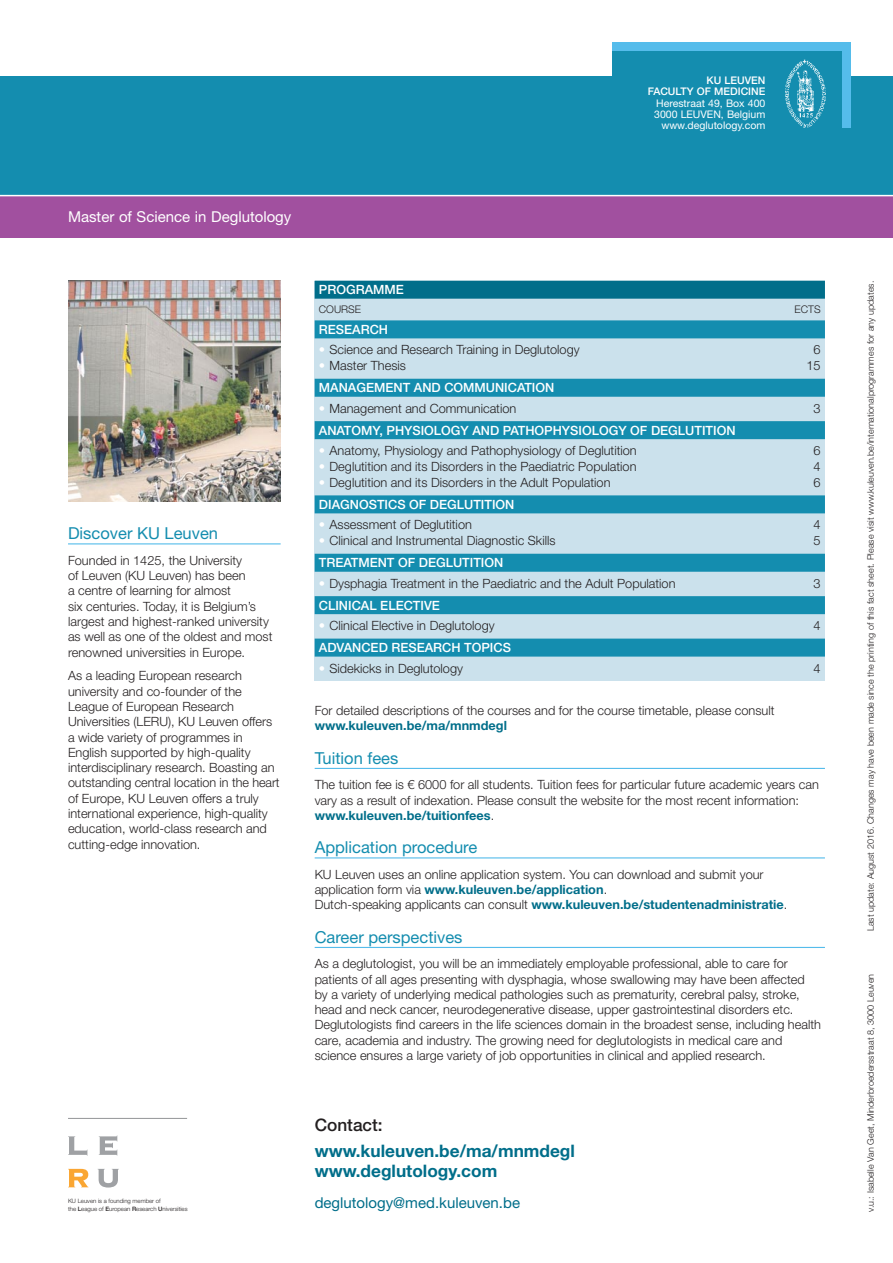
<style>
.page{position:relative;width:893px;height:1263px;background:#fff}
.page>*{position:absolute;margin:0;border:0;box-sizing:border-box;transform-origin:0 0}
.t1{font:700 17.25px/20.7px "Helvetica Neue LT Std";color:#016e8a}
.t2{font:500 17.25px "Helvetica Neue LT Std";color:#231f20}
.t3{font:16.5px "Helvetica Neue LT Std";color:#148daf}
.t4{font:15px "Helvetica Neue LT Std";color:#fff}
.t5{font:15px "Helvetica Neue LT Std";color:#016e8a}
.t6{font:300 12.75px/15.3px "Helvetica Neue LT Std";color:#231f20}
.t7{font:500 12.75px "Helvetica Neue LT Std";color:#fff}
.t8{font:700 12.75px "Helvetica Neue LT Std";color:#016e8a}
.t9{font:10.5px/11.2px "Helvetica Neue LT Std";color:#fff;text-align:right}
.t10{font:500 10.5px/11.2px "Helvetica Neue LT Std";color:#fff;text-align:right}
.t11{font:300 10.5px "Helvetica Neue LT Std";color:#231f20}
.t12{font:300 9px "Helvetica Neue LT Std";color:#231f20}
.t13{font:300 6px/7.5px "Helvetica Neue LT Std";color:#231f20}
.s1{font-weight:500}
.s2{color:#fff}
.s3{font-weight:700;color:#016e8a}
</style>
<div class="page">
<div style="left:0;top:77px;width:893px;height:119px;background:#148daf"></div>
<div style="left:612px;top:43px;width:238px;height:85px;background:#148daf"></div>
<div style="left:612px;top:43px;width:238px;height:8px;background:#55bceb"></div>
<img style="left:785px;top:60px;width:41px;height:68px">
<div style="left:842px;top:43px;width:8px;height:85px;background:#55bceb"></div>
<hr style="left:315px;top:768px;width:510px;height:1px;background:#55bceb">
<hr style="left:315px;top:857px;width:510px;height:1px;background:#55bceb">
<hr style="left:315px;top:947px;width:510px;height:1px;background:#55bceb">
<svg style="left:68px;top:1136px;width:19px;height:19px"></svg>
<svg style="left:99px;top:1136px;width:18px;height:19px"></svg>
<svg style="left:68px;top:1169px;width:20px;height:18px"></svg>
<svg style="left:98px;top:1169px;width:21px;height:18px"></svg>
<div style="left:0;top:196px;width:893px;height:42px;background:#a1509f"></div>
<hr style="left:0;top:195px;width:893px;height:1px;background:#fff">
<hr style="left:68px;top:543px;width:213px;height:1px;background:#55bceb">
<div style="left:315px;top:281px;width:510px;height:399px;background:#cbe1ec"></div>
<div style="left:315px;top:281px;width:510px;height:18px;background:#016e8a"></div>
<div style="left:315px;top:320px;width:510px;height:18px;background:#148daf"></div>
<div style="left:315px;top:379px;width:510px;height:18px;background:#148daf"></div>
<div style="left:315px;top:421px;width:510px;height:18px;background:#148daf"></div>
<div style="left:315px;top:495px;width:510px;height:18px;background:#148daf"></div>
<div style="left:315px;top:554px;width:510px;height:18px;background:#148daf"></div>
<div style="left:315px;top:596px;width:510px;height:18px;background:#148daf"></div>
<div style="left:315px;top:639px;width:510px;height:18px;background:#148daf"></div>
<img style="left:68px;top:281px;width:213px;height:221px">
<hr style="left:68px;top:1118px;width:119px;height:1px;background:#939598">
<p class="t10" style="left:648px;top:75px;width:119px">KU LEUVEN<br>FACULTY OF MEDICINE</p>
<p class="t9" style="left:654px;top:98px;width:113px">Herestraat 49, Box 400<br>3000 LEUVEN, Belgium www.deglutology.com</p>
<p class="t4" style="left:68px;top:211px;width:225px">Master of Science in Deglutology</p>
<p class="t3" style="left:68px;top:527px;width:152px">Discover KU Leuven</p>
<p class="t6" style="left:68px;top:554px;width:206px">Founded in 1425, the University<br>of Leuven (KU Leuven) has been<br>a centre of learning for almost<br>six centuries. Today, it is Belgium’s largest and highest-ranked university as well as one of the oldest and most renowned universities in Europe.</p>
<p class="t6" style="left:68px;top:669px;width:213px">As a leading European research university and co-founder of the League of European Research Universities (LERU), KU Leuven offers a wide variety of programmes in English supported by high-quality interdisciplinary research. Boasting an outstanding central location in the heart of Europe, KU Leuven offers a truly international experience, high-quality education, world-class research and cutting-edge innovation.</p>
<p class="t13" style="left:68px;top:1198px;width:121px">KU Leuven is a founding member of<br>the <span class="s1">L</span>eague of <span class="s1">E</span>uropean <span class="s1">R</span>esearch <span class="s1">U</span>niversities</p>
<p class="t7" style="left:319px;top:283px;width:87px">PROGRAMME</p>
<p class="t11" style="left:319px;top:305px;width:44px">COURSE</p>
<p class="t11" style="left:795px;top:305px;width:28px">ECTS</p>
<p class="t7" style="left:319px;top:322px;width:71px">RESEARCH</p>
<p class="t6" style="left:319px;top:343px;width:262px"><span class="s2">•</span> Science and Research Training in Deglutology</p>
<p class="t6" style="left:814px;top:343px;width:9px">6</p>
<p class="t6" style="left:319px;top:359px;width:89px"><span class="s2">•</span> Master Thesis</p>
<p class="t6" style="left:806px;top:359px;width:16px">15</p>
<p class="t7" style="left:319px;top:381px;width:237px">MANAGEMENT AND COMMUNICATION</p>
<p class="t6" style="left:319px;top:402px;width:199px"><span class="s2">•</span> Management and Communication</p>
<p class="t6" style="left:814px;top:402px;width:9px">3</p>
<p class="t7" style="left:319px;top:423px;width:418px">ANATOMY, PHYSIOLOGY AND PATHOPHYSIOLOGY OF DEGLUTITION</p>
<p class="t6" style="left:319px;top:444px;width:319px"><span class="s2">•</span> Anatomy, Physiology and Pathophysiology of Deglutition</p>
<p class="t6" style="left:814px;top:444px;width:9px">6</p>
<p class="t6" style="left:319px;top:460px;width:319px"><span class="s2">•</span> Deglutition and its Disorders in the Paediatric Population</p>
<p class="t6" style="left:814px;top:460px;width:9px">4</p>
<p class="t6" style="left:319px;top:476px;width:293px"><span class="s2">•</span> Deglutition and its Disorders in the Adult Population</p>
<p class="t6" style="left:814px;top:476px;width:9px">6</p>
<p class="t7" style="left:319px;top:497px;width:197px">DIAGNOSTICS OF DEGLUTITION</p>
<p class="t6" style="left:319px;top:518px;width:154px"><span class="s2">•</span> Assessment of Deglutition</p>
<p class="t6" style="left:814px;top:518px;width:9px">4</p>
<p class="t6" style="left:319px;top:534px;width:238px"><span class="s2">•</span> Clinical and Instrumental Diagnostic Skills</p>
<p class="t6" style="left:814px;top:534px;width:9px">5</p>
<p class="t7" style="left:319px;top:556px;width:186px">TREATMENT OF DEGLUTITION</p>
<p class="t6" style="left:319px;top:577px;width:358px"><span class="s2">•</span> Dysphagia Treatment in the Paediatric and the Adult Population</p>
<p class="t6" style="left:814px;top:577px;width:9px">3</p>
<p class="t7" style="left:319px;top:598px;width:122px">CLINICAL ELECTIVE</p>
<p class="t6" style="left:319px;top:619px;width:177px"><span class="s2">•</span> Clinical Elective in Deglutology</p>
<p class="t6" style="left:814px;top:619px;width:9px">4</p>
<p class="t7" style="left:319px;top:640px;width:194px">ADVANCED RESEARCH TOPICS</p>
<p class="t6" style="left:319px;top:662px;width:146px"><span class="s2">•</span> Sidekicks in Deglutology</p>
<p class="t6" style="left:814px;top:662px;width:9px">4</p>
<p class="t6" style="left:315px;top:704px;width:461px">For detailed descriptions of the courses and for the course timetable, please consult</p>
<p class="t8" style="left:315px;top:721px;width:194px">www.kuleuven.be/ma/mnmdegl</p>
<p class="t3" style="left:315px;top:752px;width:85px">Tuition fees</p>
<p class="t6" style="left:315px;top:778px;width:506px">The tuition fee is € 6000 for all students. Tuition fees for particular future academic years can vary as a result of indexation. Please consult the website for the most recent information: <span class="s3">www.kuleuven.be/tuitionfees</span>.</p>
<p class="t3" style="left:315px;top:841px;width:164px">Application procedure</p>
<p class="t6" style="left:315px;top:868px;width:474px">KU Leuven uses an online application system. You can download and submit your application form via <span class="s3">www.kuleuven.be/application</span>.<br>Dutch-speaking applicants can consult <span class="s3">www.kuleuven.be/studentenadministratie</span>.</p>
<p class="t3" style="left:315px;top:931px;width:149px">Career perspectives</p>
<p class="t6" style="left:315px;top:957px;width:508px">As a deglutologist, you will be an immediately employable professional, able to care for patients of all ages presenting with dysphagia, whose swallowing may have been affected by a variety of underlying medical pathologies such as prematurity, cerebral palsy, stroke, head and neck cancer, neurodegenerative disease, upper gastrointestinal disorders etc.<br>Deglutologists find careers in the life sciences domain in the broadest sense, including health care, academia and industry. The growing need for deglutologists in medical care and science ensures a large variety of job opportunities in clinical and applied research.</p>
<h1 class="t2" style="left:315px;top:1115px;width:70px">Contact:</h1>
<h1 class="t1" style="left:315px;top:1142px;width:262px">www.kuleuven.be/ma/mnmdegl www.deglutology.com</h1>
<p class="t5" style="left:315px;top:1197px;width:207px">deglutology@med.kuleuven.be</p>
<p class="t12" style="left:867px;top:931px;width:652px;rotate:-90deg">Last update: August 2016. Changes may have been made since the printing of this fact sheet. Please visit www.kuleuven.be/internationalprogrammes for any updates.</p>
<p class="t12" style="left:867px;top:1212px;width:240px;rotate:-90deg">v.u.: Isabelle Van Geet, Minderbroedersstraat 8, 3000 Leuven</p>
</div>
